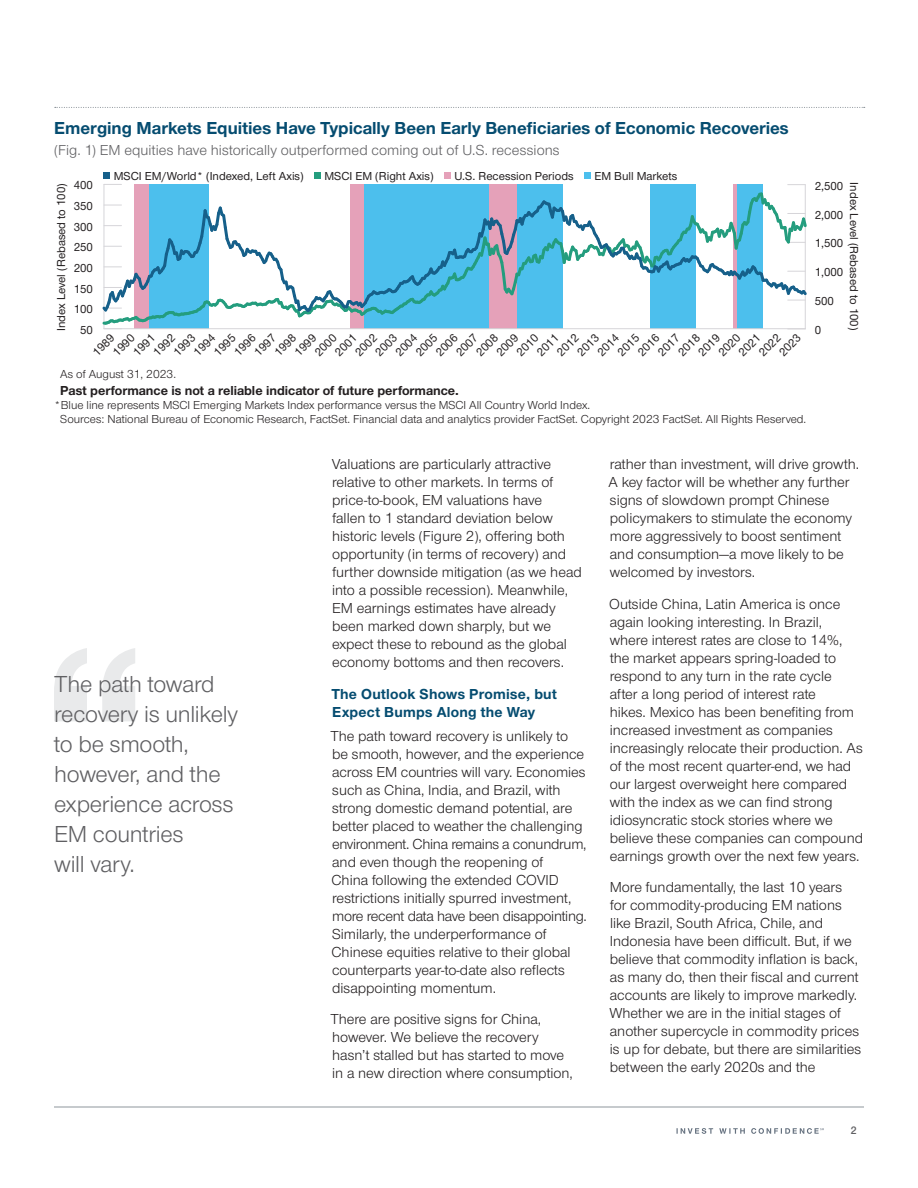
<style>
.page{position:relative;width:918px;height:1188px;background:#fff}
.page>*{position:absolute;margin:0;border:0;box-sizing:border-box;transform-origin:0 0}
.t1{font:24px/30px "Nimbus Sans Novus";letter-spacing:-.01em;color:#5f5f62}
.t2{font:700 18px "Nimbus Sans Novus";color:#054c70}
.t3{font:15px/18px "Nimbus Sans Novus";color:#231f20}
.t4{font:15px "Nimbus Sans Novus";letter-spacing:.005em;color:#5f5f62}
.t5{font:700 15px/18px "Nimbus Sans Novus";letter-spacing:.015em;color:#054c70}
.t6{font:700 13.5px "Nimbus Sans Novus";color:#231f20}
.t7{font:500 12px "Nimbus Sans Novus";color:#231f20}
.t8{font:12px/14.4px "Nimbus Sans Novus";color:#231f20}
.t9{font:600 11.25px "Nimbus Sans Novus";color:#5f5f62}
</style>
<div class="page">
<hr style="left:54px;top:1107px;width:810px;height:1px;background:#8f969c">
<svg style="left:54px;top:648px;width:81px;height:73px"></svg>
<svg style="left:677px;top:1128px;width:147px;height:6px"></svg>
<svg style="left:55px;top:107px;width:810px;height:1px"></svg>
<svg style="left:102px;top:173px;width:705px;height:157px"></svg>
<p class="t2" style="left:54px;top:115px;width:736px">Emerging Markets Equities Have Typically Been Early Beneficiaries of Economic Recoveries</p>
<p class="t4" style="left:54px;top:140px;width:507px">(Fig. 1) EM equities have historically outperformed coming out of U.S. recessions</p>
<p class="t7" style="left:114px;top:168px;width:191px">MSCI EM/World* (Indexed, Left Axis)</p>
<p class="t7" style="left:324px;top:168px;width:111px">MSCI EM (Right Axis)</p>
<p class="t7" style="left:454px;top:168px;width:121px">U.S. Recession Periods</p>
<p class="t7" style="left:594px;top:168px;width:85px">EM Bull Markets</p>
<p class="t7" style="left:53px;top:331px;width:149px;rotate:-90deg">Index Level (Rebased to 100)</p>
<p class="t7" style="left:862px;top:182px;width:149px;rotate:90deg">Index Level (Rebased to 100)</p>
<p class="t7" style="left:74px;top:177px;width:21px">400</p>
<p class="t7" style="left:815px;top:178px;width:30px">2,500</p>
<p class="t7" style="left:74px;top:198px;width:21px">350</p>
<p class="t7" style="left:815px;top:207px;width:30px">2,000</p>
<p class="t7" style="left:74px;top:219px;width:21px">300</p>
<p class="t7" style="left:815px;top:235px;width:30px">1,500</p>
<p class="t7" style="left:74px;top:239px;width:21px">250</p>
<p class="t7" style="left:74px;top:260px;width:21px">200</p>
<p class="t7" style="left:815px;top:264px;width:30px">1,000</p>
<p class="t7" style="left:74px;top:281px;width:21px">150</p>
<p class="t7" style="left:815px;top:293px;width:21px">500</p>
<p class="t7" style="left:74px;top:301px;width:21px">100</p>
<p class="t7" style="left:80px;top:322px;width:14px">50</p>
<p class="t7" style="left:815px;top:322px;width:8px">0</p>
<p class="t7" style="left:190px;top:348px;width:27px;rotate:-45deg">1994</p>
<p class="t7" style="left:230px;top:348px;width:27px;rotate:-45deg">1996</p>
<p class="t7" style="left:392px;top:348px;width:27px;rotate:-45deg">2004</p>
<p class="t7" style="left:432px;top:348px;width:27px;rotate:-45deg">2006</p>
<p class="t7" style="left:594px;top:348px;width:27px;rotate:-45deg">2014</p>
<p class="t7" style="left:634px;top:348px;width:27px;rotate:-45deg">2016</p>
<p class="t7" style="left:775px;top:348px;width:27px;rotate:-45deg">2023</p>
<p class="t7" style="left:170px;top:348px;width:27px;rotate:-45deg">1993</p>
<p class="t7" style="left:372px;top:348px;width:27px;rotate:-45deg">2003</p>
<p class="t7" style="left:573px;top:348px;width:27px;rotate:-45deg">2013</p>
<p class="t7" style="left:735px;top:348px;width:27px;rotate:-45deg">2021</p>
<p class="t7" style="left:755px;top:348px;width:27px;rotate:-45deg">2022</p>
<p class="t7" style="left:129px;top:348px;width:27px;rotate:-45deg">1991</p>
<p class="t7" style="left:149px;top:348px;width:27px;rotate:-45deg">1992</p>
<p class="t7" style="left:271px;top:348px;width:27px;rotate:-45deg">1998</p>
<p class="t7" style="left:331px;top:348px;width:27px;rotate:-45deg">2001</p>
<p class="t7" style="left:351px;top:348px;width:27px;rotate:-45deg">2002</p>
<p class="t7" style="left:472px;top:348px;width:27px;rotate:-45deg">2008</p>
<p class="t7" style="left:533px;top:348px;width:27px;rotate:-45deg">2011</p>
<p class="t7" style="left:553px;top:348px;width:27px;rotate:-45deg">2012</p>
<p class="t7" style="left:674px;top:348px;width:27px;rotate:-45deg">2018</p>
<p class="t7" style="left:715px;top:348px;width:27px;rotate:-45deg">2020</p>
<p class="t7" style="left:109px;top:348px;width:27px;rotate:-45deg">1990</p>
<p class="t7" style="left:311px;top:348px;width:27px;rotate:-45deg">2000</p>
<p class="t7" style="left:513px;top:348px;width:27px;rotate:-45deg">2010</p>
<p class="t7" style="left:694px;top:348px;width:27px;rotate:-45deg">2019</p>
<p class="t7" style="left:89px;top:348px;width:27px;rotate:-45deg">1989</p>
<p class="t7" style="left:291px;top:348px;width:27px;rotate:-45deg">1999</p>
<p class="t7" style="left:493px;top:348px;width:27px;rotate:-45deg">2009</p>
<p class="t7" style="left:250px;top:348px;width:27px;rotate:-45deg">1997</p>
<p class="t7" style="left:452px;top:348px;width:27px;rotate:-45deg">2007</p>
<p class="t7" style="left:654px;top:348px;width:27px;rotate:-45deg">2017</p>
<p class="t7" style="left:210px;top:348px;width:27px;rotate:-45deg">1995</p>
<p class="t7" style="left:412px;top:348px;width:27px;rotate:-45deg">2005</p>
<p class="t7" style="left:614px;top:348px;width:27px;rotate:-45deg">2015</p>
<p class="t8" style="left:60px;top:367px;width:117px">As of August 31, 2023.</p>
<p class="t6" style="left:60px;top:381px;width:400px">Past performance is not a reliable indicator of future performance.</p>
<p class="t8" style="left:60px;top:397px;width:747px;text-indent:-6px">*Blue line represents MSCI Emerging Markets Index performance versus the MSCI All Country World Index.<br>Sources: National Bureau of Economic Research, FactSet. Financial data and analytics provider FactSet. Copyright 2023 FactSet. All Rights Reserved.</p>
<h1 class="t1" style="left:54px;top:668px;width:185px">The path toward recovery is unlikely to be smooth, however, and the experience across<br>EM countries<br>will vary.</h1>
<p class="t3" style="left:332px;top:455px;width:252px">Valuations are particularly attractive relative to other markets. In terms of price‑to‑book, EM valuations have<br>fallen to 1 standard deviation below historic levels (Figure 2), offering both opportunity (in terms of recovery) and further downside mitigation (as we head into a possible recession). Meanwhile, EM earnings estimates have already been marked down sharply, but we expect these to rebound as the global economy bottoms and then recovers.</p>
<p class="t5" style="left:331px;top:684px;width:227px">The Outlook Shows Promise, but<br>Expect Bumps Along the Way</p>
<p class="t3" style="left:330px;top:726px;width:258px">The path toward recovery is unlikely to be smooth, however, and the experience across EM countries will vary. Economies such as China, India, and Brazil, with strong domestic demand potential, are better placed to weather the challenging environment. China remains a conundrum, and even though the reopening of<br>China following the extended COVID restrictions initially spurred investment, more recent data have been disappointing.<br>Similarly, the underperformance of Chinese equities relative to their global counterparts year‑to‑date also reflects disappointing momentum.</p>
<p class="t3" style="left:330px;top:1010px;width:244px">There are positive signs for China, however. We believe the recovery hasn’t stalled but has started to move in a new direction where consumption,</p>
<p class="t3" style="left:609px;top:455px;width:252px">rather than investment, will drive growth.<br>A key factor will be whether any further signs of slowdown prompt Chinese policymakers to stimulate the economy more aggressively to boost sentiment and consumption—a move likely to be welcomed by investors.</p>
<p class="t3" style="left:609px;top:594px;width:255px">Outside China, Latin America is once again looking interesting. In Brazil, where interest rates are close to 14%, the market appears spring‑loaded to respond to any turn in the rate cycle<br>after a long period of interest rate<br>hikes. Mexico has been benefiting from increased investment as companies increasingly relocate their production. As of the most recent quarter‑end, we had our largest overweight here compared with the index as we can find strong idiosyncratic stock stories where we believe these companies can compound earnings growth over the next few years.</p>
<p class="t3" style="left:609px;top:878px;width:253px">More fundamentally, the last 10 years for commodity‑producing EM nations like Brazil, South Africa, Chile, and Indonesia have been difficult. But, if we believe that commodity inflation is back, as many do, then their fiscal and current accounts are likely to improve markedly.<br>Whether we are in the initial stages of another supercycle in commodity prices is up for debate, but there are similarities between the early 2020s and the</p>
<p class="t9" style="left:851px;top:1123px;width:7px">2</p>
</div>
